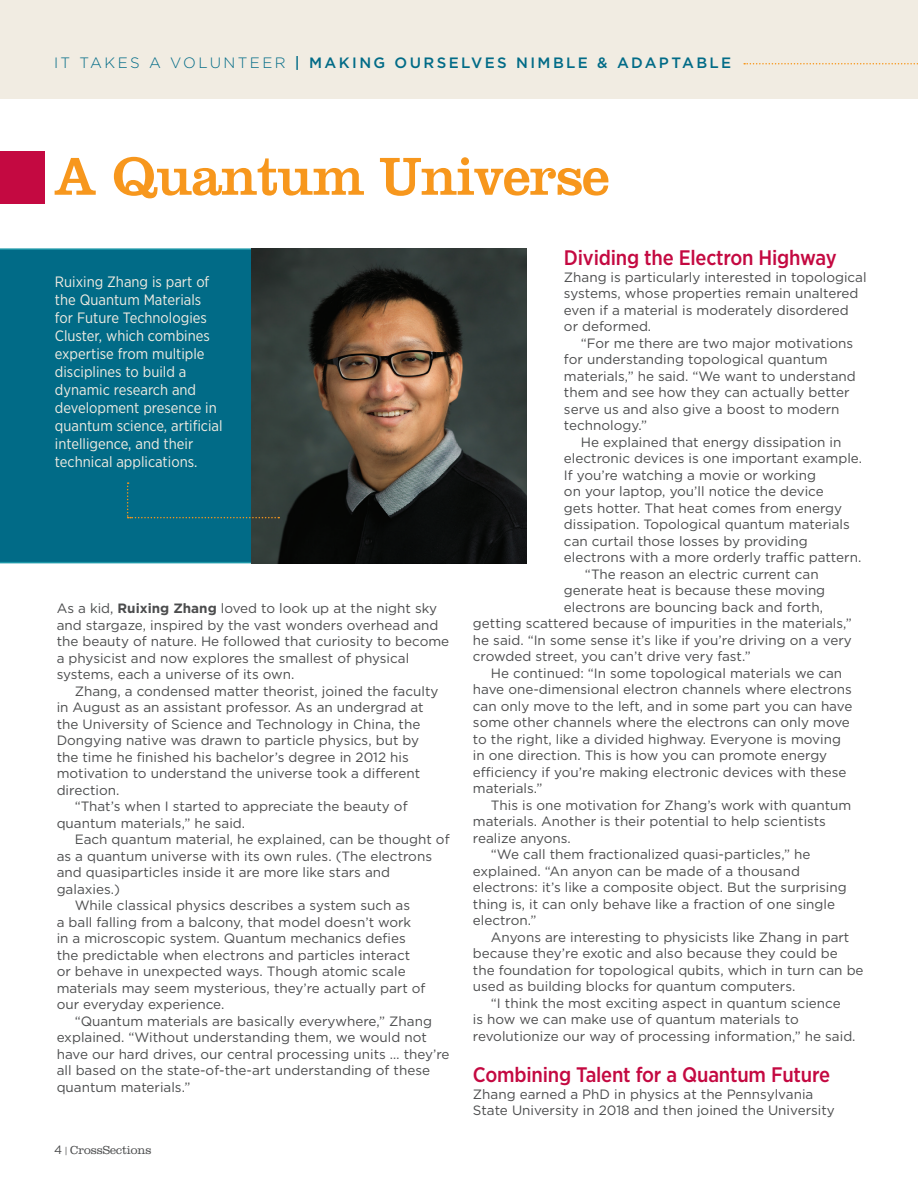
<style>
.page{position:relative;width:918px;height:1188px;background:#fff}
.page>*{position:absolute;margin:0;border:0;box-sizing:border-box;transform-origin:0 0}
.t1{font:55.5px "Clarendon LT Std";letter-spacing:-.025em;color:#f7971d}
.t2{font:500 21px "Gotham Narrow";letter-spacing:-.01em;color:#c40941}
.t3{font:15px/18px "Gotham Narrow";color:#f1ece2}
.t4{font:500 15px "Gotham";letter-spacing:.16em;color:#016b87}
.t5{font:13.5px/16.5px "Gotham";color:#4b4c4d}
.t6{font:300 12px "Clarendon LT Std";color:#4b4c4d}
.s1{font-weight:300}
.s2{font-weight:700}
.s3{font-family:"Gotham";font-weight:400}
.s4{font-family:"Gotham";font-weight:400;font-size:9px}
</style>
<div class="page">
<div style="left:0;top:0;width:918px;height:99px;background:#f1ece2"></div>
<svg style="left:744px;top:63px;width:174px;height:1px"></svg>
<div style="left:0;top:151px;width:45px;height:52px;background:#c40941"></div>
<div style="left:0;top:248px;width:252px;height:315px;background:#016b87"></div>
<img style="left:252px;top:248px;width:274px;height:315px">
<svg style="left:127px;top:482px;width:152px;height:36px;background:#0e6377"></svg>
<p class="t4" style="left:54px;top:53px;width:679px"><span class="s1">IT TAKES A VOLUNTEER</span> | MAKING OURSELVES NIMBLE &amp; ADAPTABLE</p>
<p class="t1" style="left:54px;top:144px;width:558px">A Quantum Universe</p>
<p class="t3" style="left:55px;top:273px;width:169px">Ruixing Zhang is part of the Quantum Materials for Future Technologies<br>Cluster, which combines expertise from multiple disciplines to build a dynamic research and development presence in quantum science, artificial intelligence, and their technical applications.</p>
<p class="t5" style="left:57px;top:600px;width:394px">As a kid, <span class="s2">Ruixing Zhang</span> loved to look up at the night sky and stargaze, inspired by the vast wonders overhead and the beauty of nature. He followed that curiosity to become a physicist and now explores the smallest of physical systems, each a universe of its own.</p>
<p class="t5" style="left:57px;top:682px;width:383px;text-indent:18px">Zhang, a condensed matter theorist, joined the faculty in August as an assistant professor. As an undergrad at the University of Science and Technology in China, the Dongying native was drawn to particle physics, but by the time he finished his bachelor’s degree in 2012 his motivation to understand the universe took a different direction.</p>
<p class="t5" style="left:57px;top:798px;width:352px;text-indent:18px">“That’s when I started to appreciate the beauty of quantum materials,” he said.</p>
<p class="t5" style="left:57px;top:831px;width:394px;text-indent:18px">Each quantum material, he explained, can be thought of as a quantum universe with its own rules. (The electrons and quasiparticles inside it are more like stars and galaxies.)</p>
<p class="t5" style="left:57px;top:897px;width:370px;text-indent:18px">While classical physics describes a system such as<br>a ball falling from a balcony, that model doesn’t work in a microscopic system. Quantum mechanics defies the predictable when electrons and particles interact or behave in unexpected ways. Though atomic scale materials may seem mysterious, they’re actually part of our everyday experience.</p>
<p class="t5" style="left:57px;top:1012px;width:394px;text-indent:18px">“Quantum materials are basically everywhere,” Zhang explained. “Without understanding them, we would not have our hard drives, our central processing units … they’re all based on the state-of-the-art understanding of these quantum materials.”</p>
<p class="t6" style="left:54px;top:1143px;width:99px"><span class="s3">4</span> <span class="s4">|</span> CrossSections</p>
<p class="t2" style="left:564px;top:245px;width:274px">Dividing the Electron Highway</p>
<p class="t5" style="left:564px;top:268px;width:304px">Zhang is particularly interested in topological systems, whose properties remain unaltered even if a material is moderately disordered<br>or deformed.</p>
<p class="t5" style="left:564px;top:334px;width:293px;text-indent:17px">“For me there are two major motivations for understanding topological quantum materials,” he said. “We want to understand them and see how they can actually better serve us and also give a boost to modern technology.”</p>
<p class="t5" style="left:564px;top:433px;width:300px;text-indent:17px">He explained that energy dissipation in electronic devices is one important example.<br>If you’re watching a movie or working<br>on your laptop, you’ll notice the device<br>gets hotter. That heat comes from energy dissipation. Topological quantum materials can curtail those losses by providing electrons with a more orderly traffic pattern.</p>
<p class="t5" style="left:585px;top:565px;width:235px">“The reason an electric current can</p>
<p class="t5" style="left:564px;top:582px;width:263px">generate heat is because these moving</p>
<p class="t5" style="left:564px;top:598px;width:261px">electrons are bouncing back and forth,</p>
<p class="t5" style="left:473px;top:615px;width:380px">getting scattered because of impurities in the materials,”</p>
<p class="t5" style="left:473px;top:631px;width:380px">he said. “In some sense it’s like if you’re driving on a very</p>
<p class="t5" style="left:473px;top:648px;width:279px">crowded street, you can’t drive very fast.”</p>
<p class="t5" style="left:473px;top:664px;width:381px;text-indent:18px">He continued: “In some topological materials we can have one-dimensional electron channels where electrons can only move to the left, and in some part you can have some other channels where the electrons can only move to the right, like a divided highway. Everyone is moving in one direction. This is how you can promote energy efficiency if you’re making electronic devices with these materials.”</p>
<p class="t5" style="left:473px;top:796px;width:380px;text-indent:18px">This is one motivation for Zhang’s work with quantum materials. Another is their potential to help scientists realize anyons.</p>
<p class="t5" style="left:473px;top:846px;width:375px;text-indent:18px">“We call them fractionalized quasi-particles,” he explained. “An anyon can be made of a thousand electrons: it’s like a composite object. But the surprising thing is, it can only behave like a fraction of one single electron.”</p>
<p class="t5" style="left:473px;top:928px;width:392px;text-indent:18px">Anyons are interesting to physicists like Zhang in part because they’re exotic and also because they could be<br>the foundation for topological qubits, which in turn can be used as building blocks for quantum computers.</p>
<p class="t5" style="left:473px;top:994px;width:384px;text-indent:18px">“I think the most exciting aspect in quantum science<br>is how we can make use of quantum materials to revolutionize our way of processing information,” he said.</p>
<p class="t2" style="left:473px;top:1062px;width:359px">Combining Talent for a Quantum Future</p>
<p class="t5" style="left:473px;top:1086px;width:363px">Zhang earned a PhD in physics at the Pennsylvania<br>State University in 2018 and then joined the University</p>
</div>
